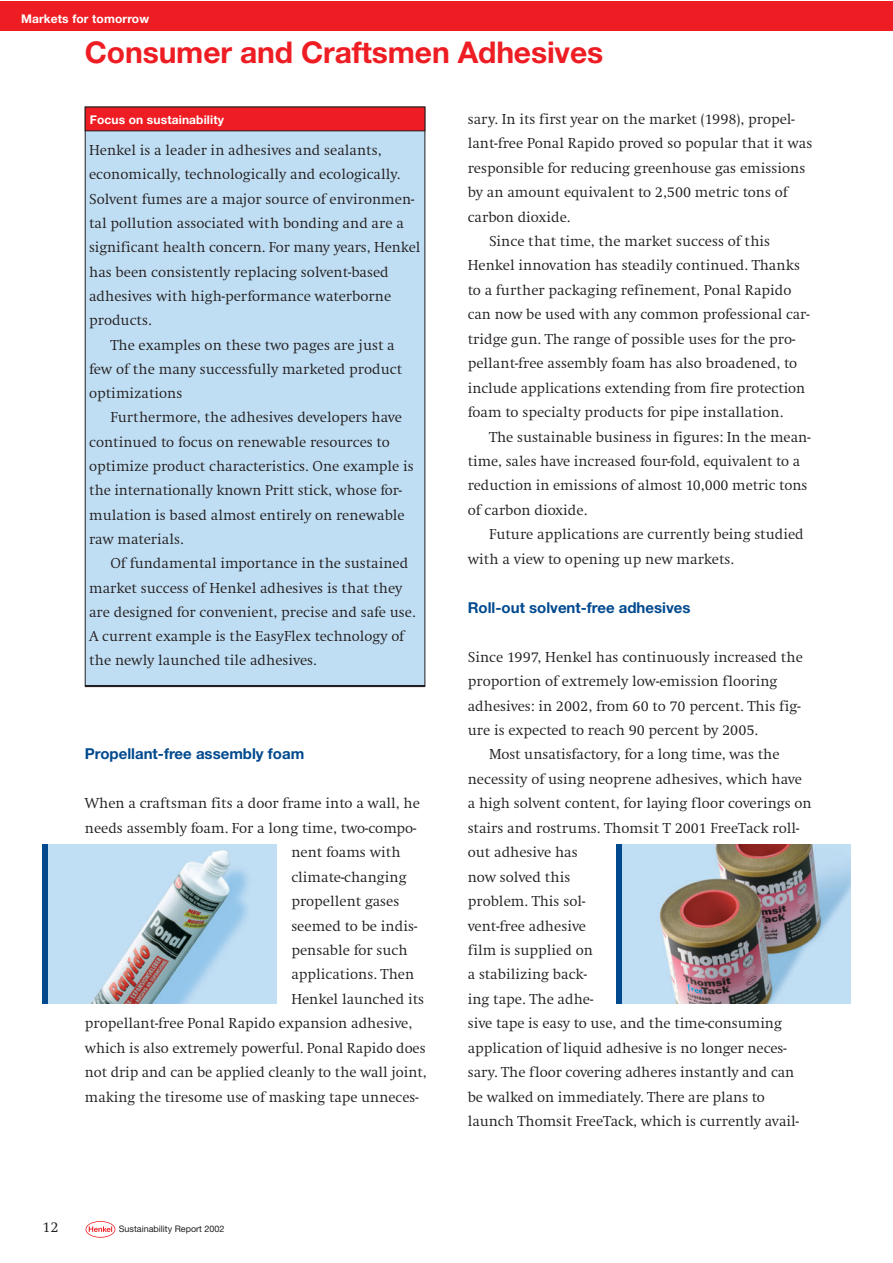
<style>
.page{position:relative;width:893px;height:1263px;background:#fff}
.page>*{position:absolute;margin:0;border:0;box-sizing:border-box;transform-origin:0 0}
.t1{font:700 30px "Helvetica Neue";letter-spacing:-.005em;color:#ee1d23}
.t2{font:300 15px "Swift EF";color:#231f20}
.t3{font:700 15px "Helvetica Neue";color:#01498e}
.t4{font:700 12px "Helvetica Neue";letter-spacing:.01em;color:#fff}
.t5{font:9px "Helvetica Neue";color:#231f20}
</style>
<div class="page">
<svg style="left:85px;top:1221px;width:30px;height:17px"></svg>
<div style="left:0;top:2px;width:892px;height:29px;background:#ee1d23"></div>
<div style="left:85px;top:107px;width:340px;height:579px;background:#c0def3"></div>
<div style="left:85px;top:107px;width:340px;height:24px;background:#ee1d23"></div>
<hr style="left:85px;top:685px;width:340px;height:2px;background:#231f20">
<img style="left:622px;top:844px;width:228px;height:160px">
<div style="left:616px;top:844px;width:6px;height:160px;background:#01498e"></div>
<img style="left:48px;top:844px;width:228px;height:160px">
<div style="left:42px;top:844px;width:6px;height:160px;background:#01498e"></div>
<p class="t4" style="left:21px;top:14px;width:130px">Markets for tomorrow</p>
<h1 class="t1" style="left:85px;top:41px;width:520px">Consumer and Craftsmen Adhesives</h1>
<p class="t4" style="left:90px;top:115px;width:136px">Focus on sustainability</p>
<p class="t2" style="left:89px;top:144px;width:294px">Henkel is a leader in adhesives and sealants,</p>
<p class="t2" style="left:89px;top:169px;width:312px">economically, technologically and ecologically.</p>
<p class="t2" style="left:89px;top:193px;width:327px">Solvent fumes are a major source of environmen-</p>
<p class="t2" style="left:89px;top:217px;width:316px">tal pollution associated with bonding and are a</p>
<p class="t2" style="left:89px;top:242px;width:333px">significant health concern. For many years, Henkel</p>
<p class="t2" style="left:89px;top:266px;width:301px">has been consistently replacing solvent-based</p>
<p class="t2" style="left:89px;top:290px;width:303px">adhesives with high-performance waterborne</p>
<p class="t2" style="left:89px;top:315px;width:64px">products.</p>
<p class="t2" style="left:110px;top:339px;width:286px">The examples on these two pages are just a</p>
<p class="t2" style="left:89px;top:363px;width:314px">few of the many successfully marketed product</p>
<p class="t2" style="left:89px;top:387px;width:95px">optimizations</p>
<p class="t2" style="left:110px;top:412px;width:293px">Furthermore, the adhesives developers have</p>
<p class="t2" style="left:89px;top:436px;width:302px">continued to focus on renewable resources to</p>
<p class="t2" style="left:89px;top:460px;width:326px">optimize product characteristics. One example is</p>
<p class="t2" style="left:89px;top:485px;width:314px">the internationally known Pritt stick, whose for-</p>
<p class="t2" style="left:89px;top:509px;width:317px">mulation is based almost entirely on renewable</p>
<p class="t2" style="left:89px;top:533px;width:96px">raw materials.</p>
<p class="t2" style="left:110px;top:558px;width:299px">Of fundamental importance in the sustained</p>
<p class="t2" style="left:89px;top:582px;width:315px">market success of Henkel adhesives is that they</p>
<p class="t2" style="left:89px;top:606px;width:328px">are designed for convenient, precise and safe use.</p>
<p class="t2" style="left:89px;top:630px;width:316px">A current example is the EasyFlex technology of</p>
<p class="t2" style="left:89px;top:655px;width:229px">the newly launched tile adhesives.</p>
<p class="t3" style="left:85px;top:749px;width:221px">Propellant-free assembly foam</p>
<p class="t2" style="left:85px;top:798px;width:336px">When a craftsman fits a door frame into a wall, he</p>
<p class="t2" style="left:85px;top:822px;width:333px">needs assembly foam. For a long time, two-compo-</p>
<p class="t2" style="left:291px;top:846px;width:111px">nent foams with</p>
<p class="t2" style="left:291px;top:871px;width:117px">climate-changing</p>
<p class="t2" style="left:291px;top:895px;width:110px">propellent gases</p>
<p class="t2" style="left:291px;top:920px;width:127px">seemed to be indis-</p>
<p class="t2" style="left:291px;top:944px;width:118px">pensable for such</p>
<p class="t2" style="left:291px;top:969px;width:124px">applications. Then</p>
<p class="t2" style="left:291px;top:993px;width:134px">Henkel launched its</p>
<p class="t2" style="left:85px;top:1018px;width:329px">propellant-free Ponal Rapido expansion adhesive,</p>
<p class="t2" style="left:85px;top:1042px;width:342px">which is also extremely powerful. Ponal Rapido does</p>
<p class="t2" style="left:85px;top:1066px;width:343px">not drip and can be applied cleanly to the wall joint,</p>
<p class="t2" style="left:85px;top:1091px;width:335px">making the tiresome use of masking tape unneces-</p>
<p class="t2" style="left:42px;top:1222px;width:18px">12</p>
<p class="t5" style="left:119px;top:1226px;width:107px">Sustainability Report 2002</p>
<p class="t2" style="left:468px;top:113px;width:328px">sary. In its first year on the market (1998), propel-</p>
<p class="t2" style="left:468px;top:137px;width:346px">lant-free Ponal Rapido proved so popular that it was</p>
<p class="t2" style="left:468px;top:162px;width:339px">responsible for reducing greenhouse gas emissions</p>
<p class="t2" style="left:468px;top:186px;width:322px">by an amount equivalent to 2,500 metric tons of</p>
<p class="t2" style="left:468px;top:211px;width:104px">carbon dioxide.</p>
<p class="t2" style="left:489px;top:235px;width:283px">Since that time, the market success of this</p>
<p class="t2" style="left:468px;top:260px;width:334px">Henkel innovation has steadily continued. Thanks</p>
<p class="t2" style="left:468px;top:284px;width:325px">to a further packaging refinement, Ponal Rapido</p>
<p class="t2" style="left:468px;top:309px;width:343px">can now be used with any common professional car-</p>
<p class="t2" style="left:468px;top:333px;width:329px">tridge gun. The range of possible uses for the pro-</p>
<p class="t2" style="left:468px;top:357px;width:331px">pellant-free assembly foam has also broadened, to</p>
<p class="t2" style="left:468px;top:382px;width:339px">include applications extending from fire protection</p>
<p class="t2" style="left:468px;top:406px;width:317px">foam to specialty products for pipe installation.</p>
<p class="t2" style="left:489px;top:431px;width:323px">The sustainable business in figures: In the mean-</p>
<p class="t2" style="left:468px;top:455px;width:334px">time, sales have increased four-fold, equivalent to a</p>
<p class="t2" style="left:468px;top:480px;width:341px">reduction in emissions of almost 10,000 metric tons</p>
<p class="t2" style="left:468px;top:504px;width:121px">of carbon dioxide.</p>
<p class="t2" style="left:489px;top:529px;width:316px">Future applications are currently being studied</p>
<p class="t2" style="left:468px;top:553px;width:268px">with a view to opening up new markets.</p>
<p class="t3" style="left:468px;top:602px;width:224px">Roll-out solvent-free adhesives</p>
<p class="t2" style="left:468px;top:651px;width:336px">Since 1997, Henkel has continuously increased the</p>
<p class="t2" style="left:468px;top:675px;width:311px">proportion of extremely low-emission flooring</p>
<p class="t2" style="left:468px;top:700px;width:334px">adhesives: in 2002, from 60 to 70 percent. This fig-</p>
<p class="t2" style="left:468px;top:724px;width:292px">ure is expected to reach 90 percent by 2005.</p>
<p class="t2" style="left:489px;top:749px;width:292px">Most unsatisfactory, for a long time, was the</p>
<p class="t2" style="left:468px;top:773px;width:336px">necessity of using neoprene adhesives, which have</p>
<p class="t2" style="left:468px;top:798px;width:345px">a high solvent content, for laying floor coverings on</p>
<p class="t2" style="left:468px;top:822px;width:333px">stairs and rostrums. Thomsit T 2001 FreeTack roll-</p>
<p class="t2" style="left:468px;top:846px;width:111px">out adhesive has</p>
<p class="t2" style="left:468px;top:871px;width:104px">now solved this</p>
<p class="t2" style="left:468px;top:895px;width:119px">problem. This sol-</p>
<p class="t2" style="left:468px;top:920px;width:120px">vent-free adhesive</p>
<p class="t2" style="left:468px;top:944px;width:127px">film is supplied on</p>
<p class="t2" style="left:468px;top:969px;width:121px">a stabilizing back-</p>
<p class="t2" style="left:468px;top:993px;width:127px">ing tape. The adhe-</p>
<p class="t2" style="left:468px;top:1018px;width:316px">sive tape is easy to use, and the time-consuming</p>
<p class="t2" style="left:468px;top:1042px;width:320px">application of liquid adhesive is no longer neces-</p>
<p class="t2" style="left:468px;top:1066px;width:328px">sary. The floor covering adheres instantly and can</p>
<p class="t2" style="left:468px;top:1091px;width:299px">be walked on immediately. There are plans to</p>
<p class="t2" style="left:468px;top:1115px;width:332px">launch Thomsit FreeTack, which is currently avail-</p>
</div>
